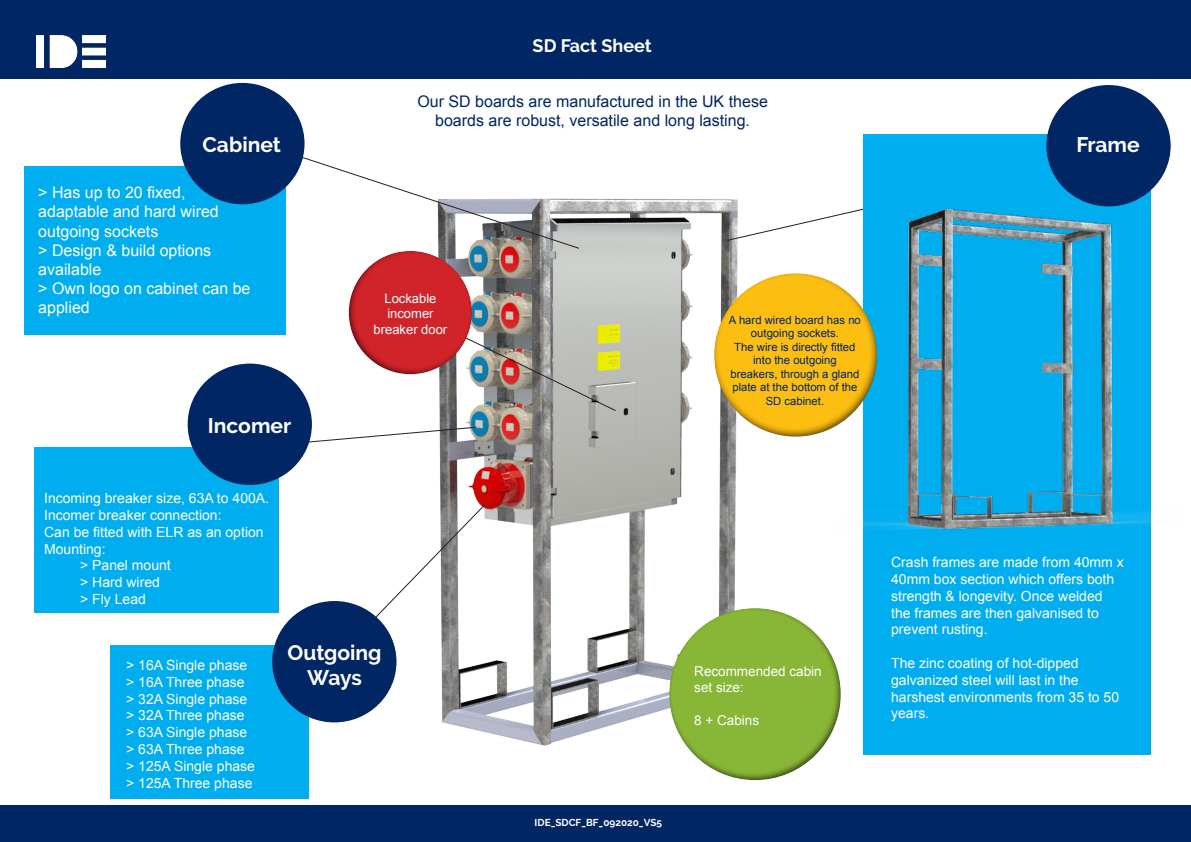
<style>
.page{position:relative;width:1191px;height:842px;background:#fff}
.page>*{position:absolute;margin:0;border:0;box-sizing:border-box;transform-origin:0 0}
.t1{font:700 21px/25.2px "Raleway";color:#fff;text-align:center}
.t2{font:700 18px "Raleway";color:#fff}
.t3{font:16px/19.2px "Arial";color:#fff}
.t4{font:16px/19.2px "Arial";color:#002664;text-align:center}
.t5{font:14px/16.8px "Arial";color:#fff}
.t6{font:13.5px/16.2px "Arial";color:#fff}
.t7{font:13px "Arial";color:#fff}
.t8{font:11.3px/13.6px "Arial";color:#002664;text-align:center}
.t9{font:700 10px "Raleway";color:#fff}
</style>
<div class="page">
<img style="left:340px;top:198px;width:551px;height:557px">
<svg style="left:309px;top:426px;width:168px;height:19px"></svg>
<div style="left:34px;top:447px;width:245px;height:165px;background:#00aeef"></div>
<div style="left:0;top:0;width:1191px;height:79px;background:#002664"></div>
<img style="left:36px;top:36px;width:69px;height:31px">
<div style="left:0;top:806px;width:1191px;height:36px;background:#002664"></div>
<div style="left:24px;top:166px;width:261px;height:168px;background:#00aeef"></div>
<svg style="left:267px;top:145px;width:313px;height:105px"></svg>
<div style="left:180px;top:83px;width:124px;height:121px;background:#002664;border-radius:50%"></div>
<div style="left:188px;top:364px;width:124px;height:121px;background:#002664;border-radius:50%"></div>
<svg style="left:726px;top:208px;width:109px;height:34px"></svg>
<div style="left:863px;top:134px;width:288px;height:620px;background:#00aeef"></div>
<div style="left:1046px;top:85px;width:124px;height:121px;background:#002664;border-radius:50%"></div>
<svg style="left:286px;top:504px;width:200px;height:206px"></svg>
<div style="left:111px;top:645px;width:198px;height:153px;background:#00aeef"></div>
<div style="left:272px;top:601px;width:124px;height:121px;background:#002664;border-radius:50%"></div>
<svg style="left:440px;top:325px;width:177px;height:87px;background:#a6a394"></svg>
<div style="left:347px;top:251px;width:125px;height:125px;background:#231f20;opacity:.75"></div>
<img style="left:835px;top:189px;width:317px;height:355px">
<div style="left:668px;top:608px;width:173px;height:174px;background:#231f20;opacity:.75"></div>
<div style="left:712px;top:273px;width:165px;height:165px;background:#231f20;opacity:.75"></div>
<p class="t2" style="left:532px;top:36px;width:121px">SD Fact Sheet</p>
<p class="t1" style="left:202px;top:132px;width:80px">Cabinet</p>
<p class="t3" style="left:38px;top:183px;width:149px">&gt; Has up to 20 fixed,</p>
<p class="t3" style="left:38px;top:202px;width:182px">adaptable and hard wired</p>
<p class="t3" style="left:38px;top:221px;width:122px">outgoing sockets</p>
<p class="t3" style="left:38px;top:241px;width:174px">&gt; Design &amp; build options</p>
<p class="t3" style="left:38px;top:260px;width:65px">available</p>
<p class="t3" style="left:38px;top:279px;width:214px">&gt; Own logo on cabinet can be applied</p>
<p class="t1" style="left:208px;top:413px;width:85px">Incomer</p>
<p class="t5" style="left:44px;top:490px;width:226px">Incoming breaker size, 63A to 400A.<br>Incomer breaker connection:</p>
<p class="t5" style="left:44px;top:524px;width:221px">Can be fitted with ELR as an option</p>
<p class="t5" style="left:44px;top:540px;width:63px">Mounting:</p>
<p class="t5" style="left:80px;top:557px;width:92px">&gt; Panel mount</p>
<p class="t5" style="left:80px;top:574px;width:81px">&gt; Hard wired</p>
<p class="t5" style="left:80px;top:591px;width:67px">&gt; Fly Lead</p>
<p class="t4" style="left:417px;top:92px;width:352px">Our SD boards are manufactured in the UK these boards are robust, versatile and long lasting.</p>
<p class="t7" style="left:384px;top:290px;width:54px">Lockable</p>
<p class="t7" style="left:387px;top:305px;width:48px">incomer</p>
<p class="t7" style="left:373px;top:321px;width:75px">breaker door</p>
<p class="t8" style="left:729px;top:313px;width:133px">A hard wired board has no outgoing sockets.</p>
<p class="t8" style="left:734px;top:340px;width:123px">The wire is directly fitted into the outgoing</p>
<p class="t8" style="left:730px;top:367px;width:130px">breakers, through a gland plate at the bottom of the<br>SD cabinet.</p>
<p class="t5" style="left:126px;top:657px;width:123px">&gt; 16A Single phase</p>
<p class="t5" style="left:126px;top:674px;width:120px">&gt; 16A Three phase</p>
<p class="t5" style="left:126px;top:690px;width:123px">&gt; 32A Single phase</p>
<p class="t5" style="left:126px;top:707px;width:120px">&gt; 32A Three phase</p>
<p class="t5" style="left:126px;top:724px;width:123px">&gt; 63A Single phase</p>
<p class="t5" style="left:126px;top:741px;width:120px">&gt; 63A Three phase</p>
<p class="t5" style="left:126px;top:758px;width:130px">&gt; 125A Single phase</p>
<p class="t5" style="left:126px;top:774px;width:128px">&gt; 125A Three phase</p>
<p class="t1" style="left:287px;top:640px;width:96px">Outgoing<br>Ways</p>
<p class="t6" style="left:694px;top:663px;width:129px">Recommended cabin set size:</p>
<p class="t6" style="left:694px;top:712px;width:66px">8 + Cabins</p>
<p class="t9" style="left:534px;top:817px;width:129px">IDE_SDCF_BF_092020_VS5</p>
<p class="t1" style="left:1076px;top:132px;width:65px">Frame</p>
<p class="t5" style="left:891px;top:554px;width:234px">Crash frames are made from 40mm x<br>40mm box section which offers both strength &amp; longevity. Once welded the frames are then galvanised to prevent rusting.</p>
<p class="t5" style="left:891px;top:655px;width:189px">The zinc coating of hot-dipped</p>
<p class="t5" style="left:891px;top:672px;width:189px">galvanized steel will last in the</p>
<p class="t5" style="left:891px;top:688px;width:229px">harshest environments from 35 to 50 years.</p>
</div>
